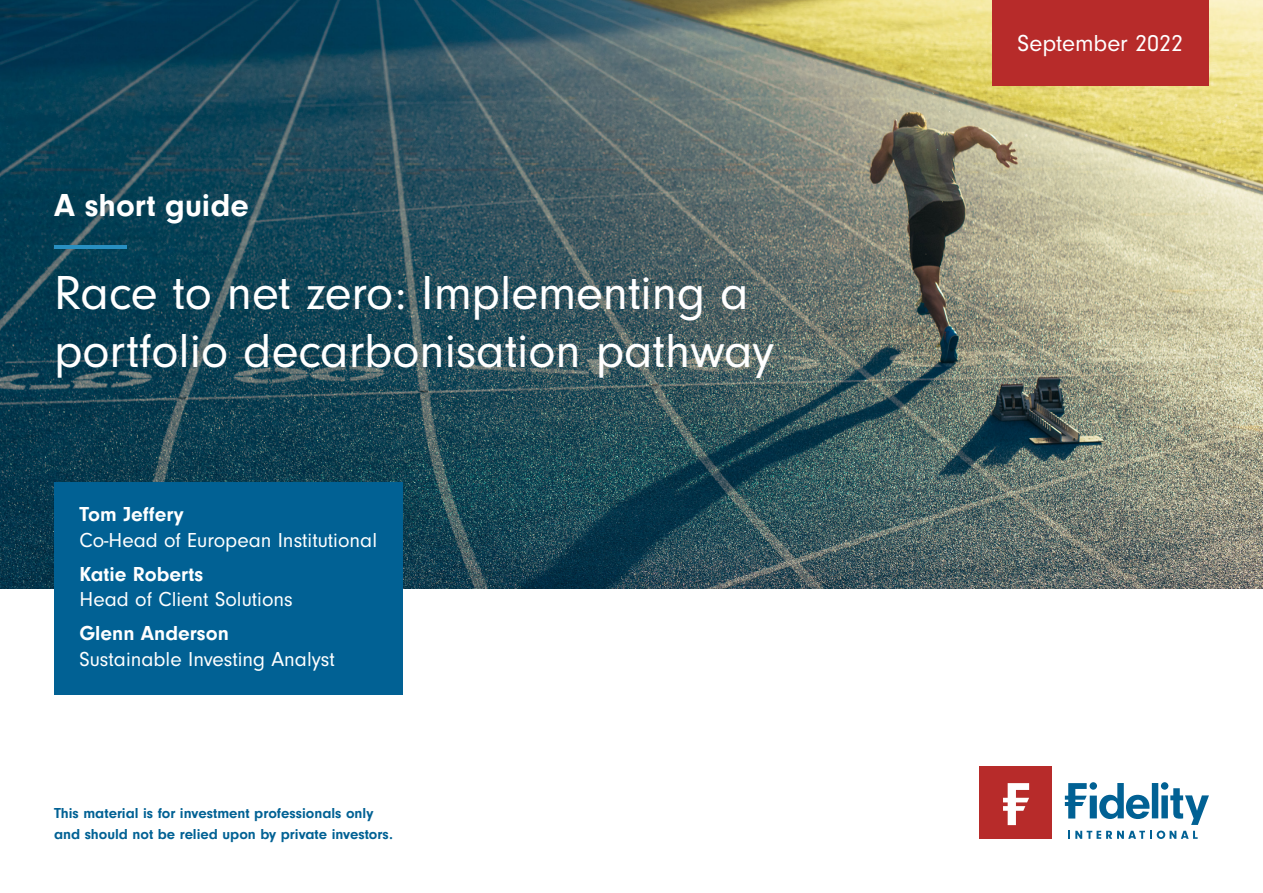
<style>
.page{position:relative;width:1263px;height:893px;background:#fff}
.page>*{position:absolute;margin:0;border:0;box-sizing:border-box;transform-origin:0 0}
.t1{font:49.5px/58.5px "Neuzeit Gro";color:#fff}
.t2{font:700 33px "Neuzeit Gro";color:#fff}
.t3{font:24px "Neuzeit Gro";color:#fff}
.t4{font:21px/25.5px "Neuzeit Gro";color:#fff}
.t5{font:700 15px/21px "Neuzeit Gro";color:#016194}
.s1{font-weight:700}
</style>
<div class="page">
<img style="left:0;top:0;width:1263px;height:588px">
<div style="left:992px;top:0;width:217px;height:85px;background:#b72b2a"></div>
<hr style="left:54px;top:245px;width:72px;height:4px;background:#288fc1">
<div style="left:54px;top:482px;width:349px;height:212px;background:#016194"></div>
<div style="left:980px;top:767px;width:72px;height:72px;background:#b72b2a"></div>
<svg style="left:1003px;top:783px;width:26px;height:42px"></svg>
<svg style="left:1065px;top:782px;width:144px;height:43px"></svg>
<svg style="left:1068px;top:831px;width:130px;height:8px"></svg>
<p class="t2" style="left:54px;top:187px;width:196px">A short guide</p>
<p class="t1" style="left:54px;top:264px;width:722px">Race to net zero: Implementing a portfolio decarbonisation pathway</p>
<p class="t4" style="left:80px;top:502px;width:299px"><span class="s1">Tom Jeffery<br></span>Co-Head of European Institutional</p>
<p class="t4" style="left:80px;top:562px;width:215px"><span class="s1">Katie Roberts<br></span>Head of Client Solutions</p>
<p class="t4" style="left:80px;top:621px;width:257px"><span class="s1">Glenn Anderson<br></span>Sustainable Investing Analyst</p>
<p class="t5" style="left:54px;top:803px;width:340px">This material is for investment professionals only and should not be relied upon by private investors.</p>
<p class="t3" style="left:1017px;top:30px;width:167px">September 2022</p>
</div>
